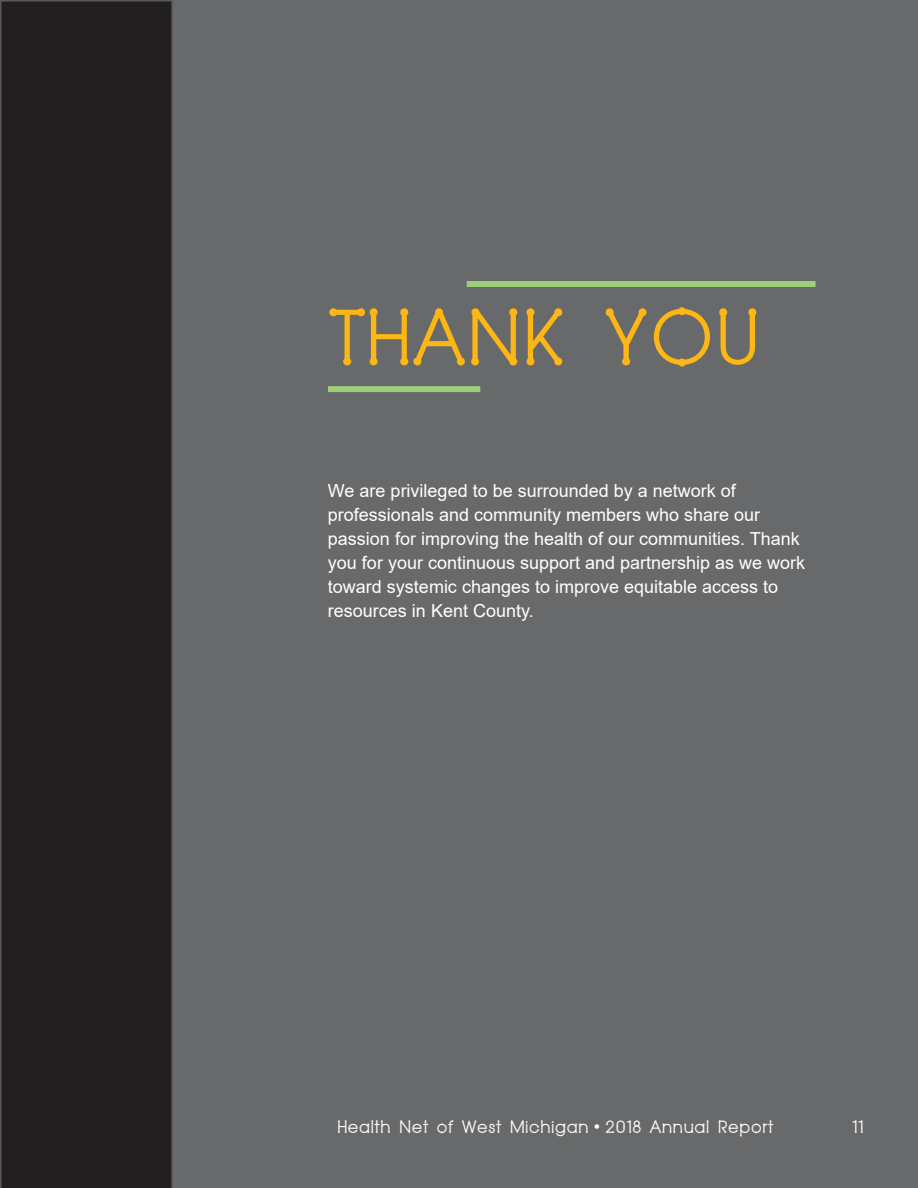
<style>
.page{position:relative;width:918px;height:1188px;background:#fff}
.page>*{position:absolute;margin:0;border:0;box-sizing:border-box;transform-origin:0 0}
.Page_Header_-_Blue{font:81px "HN Bridger";color:#fcb615}
.Page_Body_Text_-_Whi{font:18px/24px "Arial";color:#fff}
.t1{font:18px "HN Bridger";color:#fff}
.s1{font-family:"Arial"}
</style>
<div class="page">
<div style="left:173px;top:0;width:745px;height:1188px;background:#68696a"></div>
<div style="left:328px;top:386px;width:152px;height:6px;background:#9dcf7b"></div>
<div style="left:467px;top:281px;width:349px;height:6px;background:#9dcf7b"></div>
<div style="left:0;top:0;width:173px;height:1188px;background:#231f20"></div>
<p class="Page_Header_-_Blue" style="left:328px;top:295px;width:435px">THANK YOU</p>
<p class="Page_Body_Text_-_Whi" style="left:328px;top:479px;width:479px">We are privileged to be surrounded by a network of professionals and community members who share our passion for improving the health of our communities. Thank you for your continuous support and partnership as we work toward systemic changes to improve equitable access to resources in Kent County.</p>
<p class="t1" style="left:338px;top:1118px;width:438px">Health Net of West Michigan <span class="s1">•</span> 2018 Annual Report</p>
<p class="t1" style="left:852px;top:1118px;width:14px">11</p>
</div>
